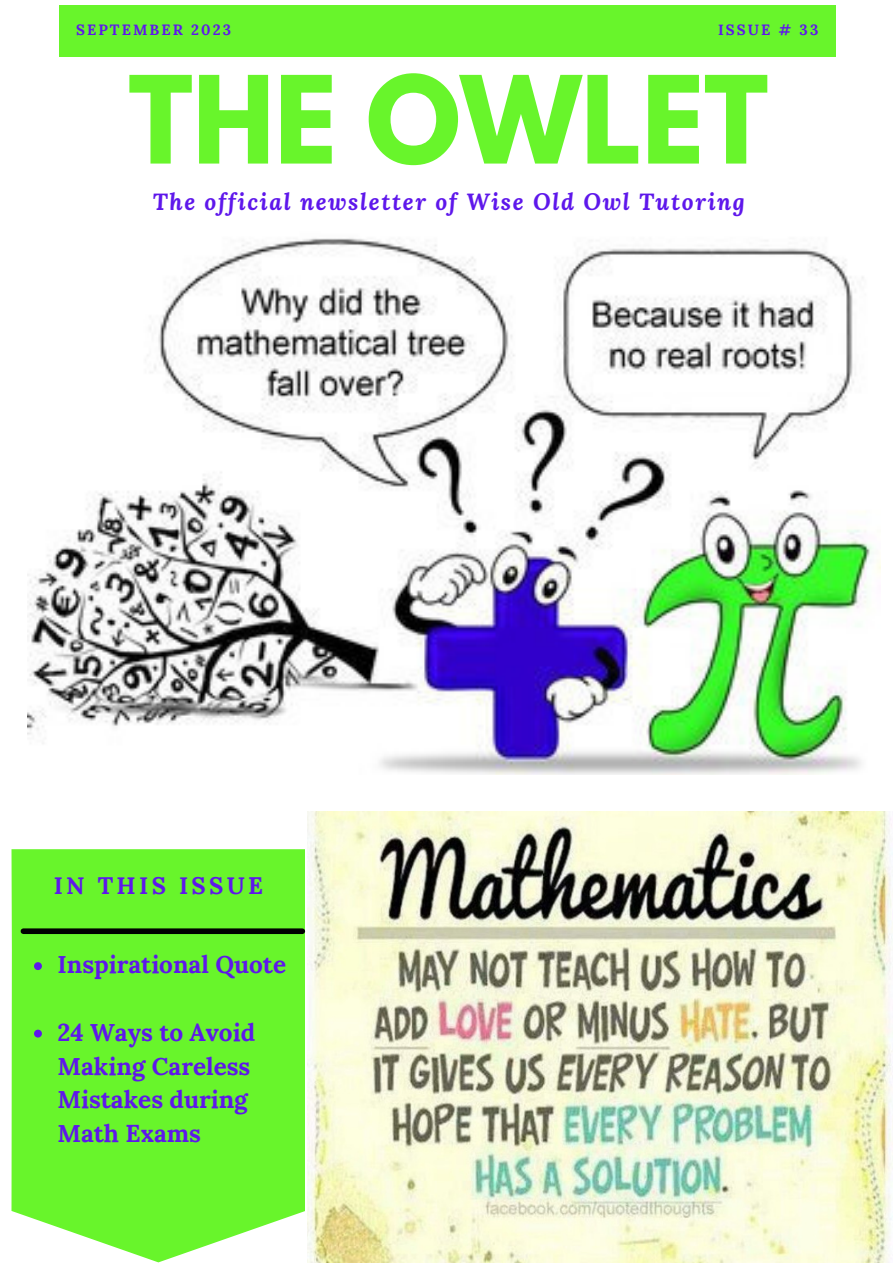
<style>
.page{position:relative;width:893px;height:1264px;background:#fff}
.page>*{position:absolute;margin:0;border:0;box-sizing:border-box;transform-origin:0 0}
.t1{font:700 107.4px "League Spartan";color:#68f52b}
.t2{font:700 24.3px/33.8px "Lora";color:#5e17eb}
.t3{font:700 23.85px "Lora";letter-spacing:.14em;color:#5e17eb}
.t4{font:italic 700 23.1px "Lora";letter-spacing:.07em;color:#5e17eb}
.t5{font:700 14.85px "Lora";letter-spacing:.14em;color:#5e17eb}
</style>
<div class="page">
<div style="left:59px;top:6px;width:776px;height:50px;background:#68f52b"></div>
<img style="left:28px;top:238px;width:852px;height:536px">
<svg style="left:11px;top:849px;width:294px;height:413px;background:#71f538"></svg>
<div style="left:23px;top:928px;width:279px;height:6px;background:#000"></div>
<img style="left:308px;top:811px;width:584px;height:451px">
<svg style="left:34px;top:962px;width:8px;height:8px"></svg>
<svg style="left:34px;top:1029px;width:8px;height:8px"></svg>
<p class="t5" style="left:76px;top:17px;width:156px">SEPTEMBER 2023</p>
<p class="t5" style="left:718px;top:17px;width:102px">ISSUE # 33</p>
<h1 class="t1" style="left:128px;top:36px;width:641px">THE OWLET</h1>
<p class="t4" style="left:153px;top:185px;width:593px">The official newsletter of Wise Old Owl Tutoring</p>
<p class="t3" style="left:54px;top:865px;width:211px">IN THIS ISSUE</p>
<p class="t2" style="left:57px;top:945px;width:230px">Inspirational Quote</p>
<p class="t2" style="left:57px;top:1012px;width:199px">24 Ways to Avoid<br>Making Careless<br>Mistakes during<br>Math Exams</p>
</div>
